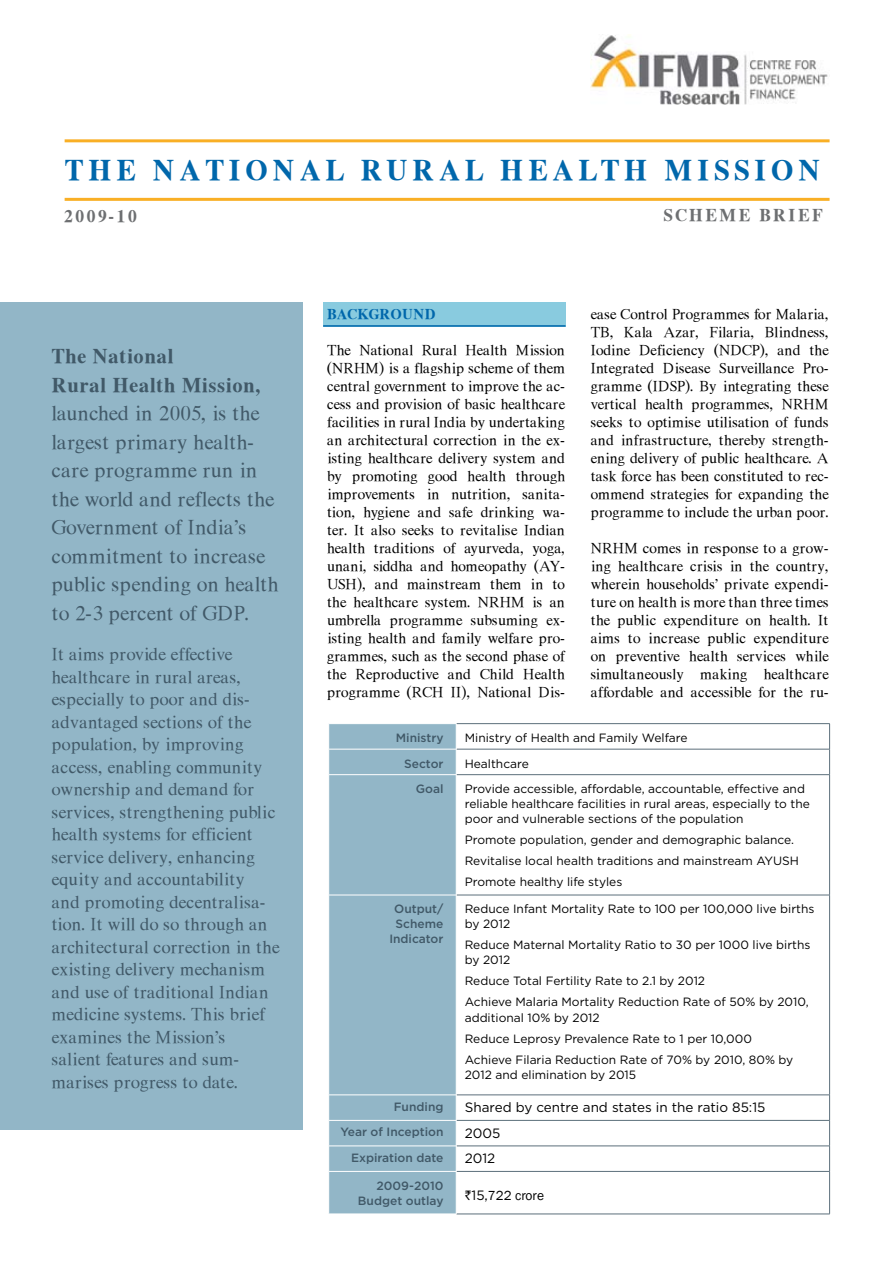
<style>
.page{position:relative;width:893px;height:1263px;background:#fff}
.page>*{position:absolute;margin:0;border:0;box-sizing:border-box;transform-origin:0 0}
.t1{font:700 30px "Mg Open Canonica";letter-spacing:.14em;color:#0067ab}
.t2{font:21px/28.5px "Mg Open Canonica";color:#415968}
.t3{font:700 21px/28.5px "Mg Open Canonica";color:#415968}
.t4{font:18px/22.5px "Mg Open Canonica";color:#415968}
.t5{font:700 18px "Mg Open Canonica";letter-spacing:.11em;color:#6d6f71}
.t6{font:15px/18px "Mg Open Canonica";letter-spacing:-.005em;color:#000;text-align:justify}
.t7{font:700 15px "Mg Open Canonica";color:#0067ab}
.t8{font:13.5px "Gotham HTF";color:#000}
.t9{font:13.5px "Franklin Gothic";color:#000}
.t10{font:12px/21px "Gotham HTF";color:#000}
.t11{font:500 12px/15px "Gotham HTF";color:#415968;text-align:center}
.s1{font-family:"Rupee"}
.s2{font-family:"Gotham HTF"}
</style>
<div class="page">
<div style="left:323px;top:302px;width:243px;height:25px;background:#89cbdf"></div>
<img style="left:590px;top:35px;width:238px;height:69px">
<hr style="left:65px;top:139px;width:764px;height:3px;background:#f9af25">
<hr style="left:65px;top:198px;width:764px;height:3px;background:#f9af25">
<div style="left:0;top:303px;width:302px;height:827px;background:#92b6c7"></div>
<hr style="left:323px;top:325px;width:243px;height:2px;background:#0067ab">
<div style="left:329px;top:724px;width:127px;height:490px;background:#92b6c7"></div>
<hr style="left:456px;top:723px;width:374px;height:1px;background:#5c6f7b">
<hr style="left:456px;top:749px;width:374px;height:1px;background:#5c6f7b">
<svg style="left:829px;top:724px;width:1px;height:50px"></svg>
<hr style="left:456px;top:774px;width:374px;height:1px;background:#5c6f7b">
<hr style="left:829px;top:775px;width:1px;height:120px;background:#5c6f7b">
<hr style="left:456px;top:895px;width:374px;height:1px;background:#5c6f7b">
<hr style="left:829px;top:895px;width:1px;height:200px;background:#5c6f7b">
<hr style="left:456px;top:1094px;width:374px;height:1px;background:#5c6f7b">
<hr style="left:456px;top:1120px;width:374px;height:1px;background:#5c6f7b">
<hr style="left:456px;top:1146px;width:374px;height:1px;background:#5c6f7b">
<svg style="left:829px;top:1095px;width:1px;height:76px"></svg>
<hr style="left:456px;top:1171px;width:374px;height:1px;background:#5c6f7b">
<hr style="left:829px;top:1171px;width:1px;height:43px;background:#5c6f7b">
<hr style="left:456px;top:1214px;width:374px;height:1px;background:#5c6f7b">
<hr style="left:328px;top:749px;width:128px;height:1px;background:#fff">
<hr style="left:328px;top:774px;width:128px;height:1px;background:#fff">
<hr style="left:328px;top:895px;width:128px;height:1px;background:#fff">
<hr style="left:456px;top:895px;width:1px;height:200px;background:#fff">
<hr style="left:328px;top:1094px;width:128px;height:1px;background:#fff">
<hr style="left:328px;top:1120px;width:128px;height:1px;background:#fff">
<hr style="left:328px;top:1146px;width:128px;height:1px;background:#fff">
<hr style="left:328px;top:1171px;width:128px;height:1px;background:#fff">
<hr style="left:456px;top:1171px;width:1px;height:43px;background:#fff">
<h1 class="t1" style="left:66px;top:154px;width:758px">THE NATIONAL RURAL HEALTH MISSION</h1>
<p class="t5" style="left:64px;top:206px;width:75px">2009-10</p>
<p class="t5" style="left:664px;top:206px;width:161px">SCHEME BRIEF</p>
<h2 class="t3" style="left:52px;top:342px;width:211px">The National<br>Rural Health Mission,</h2>
<h2 class="t2" style="left:52px;top:399px;width:229px">launched in 2005, is the largest primary health&shy;care programme run in the world and reflects the<br>Government of India’s commitment to increase public spending on health to 2-3 percent of GDP.</h2>
<p class="t4" style="left:52px;top:643px;width:229px">It aims provide effective healthcare in rural areas, especially to poor and dis&shy;advantaged sections of the population, by improving access, enabling community ownership and demand for services, strengthening public health systems for efficient service delivery, enhancing equity and accountability<br>and promoting decentralisa&shy;tion. It will do so through an architectural correction in the existing delivery mechanism and use of traditional Indian medicine systems. This brief examines the Mission’s salient features and sum&shy;marises progress to date.</p>
<p class="t7" style="left:327px;top:306px;width:110px">BACKGROUND</p>
<p class="t6" style="left:327px;top:341px;width:240px">The National Rural Health Mission (NRHM) is a flagship scheme of them central government to improve the ac&shy;cess and provision of basic healthcare facilities in rural India by undertaking an architectural correction in the ex&shy;isting healthcare delivery system and by promoting good health through improvements in nutrition, sanita&shy;tion, hygiene and safe drinking wa&shy;ter. It also seeks to revitalise Indian health traditions of ayurveda, yoga, unani, siddha and homeopathy (AY-USH), and mainstream them in to the healthcare system. NRHM is an umbrella programme subsuming ex&shy;isting health and family welfare pro&shy;grammes, such as the second phase of the Reproductive and Child Health programme (RCH II), National Dis-</p>
<p class="t6" style="left:591px;top:305px;width:240px">ease Control Programmes for Malaria, TB, Kala Azar, Filaria, Blindness, Iodine Deficiency (NDCP), and the Integrated Disease Surveillance Pro&shy;gramme (IDSP). By integrating these vertical health programmes, NRHM seeks to optimise utilisation of funds and infrastructure, thereby strength&shy;ening delivery of public healthcare. A task force has been constituted to rec&shy;ommend strategies for expanding the programme to include the urban poor.</p>
<p class="t6" style="left:591px;top:539px;width:240px">NRHM comes in response to a grow&shy;ing healthcare crisis in the country, wherein households’ private expendi&shy;ture on health is more than three times the public expenditure on health. It aims to increase public expenditure on preventive health services while simultaneously making healthcare affordable and accessible for the ru-</p>
<p class="t11" style="left:396px;top:730px;width:49px">Ministry</p>
<p class="t10" style="left:465px;top:727px;width:224px">Ministry of Health and Family Welfare</p>
<p class="t11" style="left:404px;top:755px;width:41px">Sector</p>
<p class="t10" style="left:465px;top:753px;width:66px">Healthcare</p>
<p class="t11" style="left:416px;top:781px;width:29px">Goal</p>
<p class="t10" style="left:465px;top:781px;width:347px;line-height:15px">Provide accessible, affordable, accountable, effective and reliable healthcare facilities in rural areas, especially to the poor and vulnerable sections of the population</p>
<p class="t10" style="left:465px;top:829px;width:336px">Promote population, gender and demographic balance.<br>Revitalise local health traditions and mainstream AYUSH<br>Promote healthy life styles</p>
<p class="t11" style="left:389px;top:901px;width:56px">Output/<br>Scheme<br>Indicator</p>
<p class="t10" style="left:465px;top:901px;width:351px;line-height:15px">Reduce Infant Mortality Rate to 100 per 100,000 live births by 2012</p>
<p class="t10" style="left:465px;top:937px;width:347px;line-height:15px">Reduce Maternal Mortality Ratio to 30 per 1000 live births by 2012</p>
<p class="t10" style="left:465px;top:970px;width:345px">Reduce Total Fertility Rate to 2.1 by 2012<br>Achieve Malaria Mortality Reduction Rate of 50% by 2010,</p>
<p class="t10" style="left:465px;top:1006px;width:330px">additional 10% by 2012<br>Reduce Leprosy Prevalence Rate to 1 per 10,000<br>Achieve Filaria Reduction Rate of 70% by 2010, 80% by</p>
<p class="t10" style="left:465px;top:1063px;width:173px">2012 and elimination by 2015</p>
<p class="t11" style="left:394px;top:1099px;width:51px">Funding</p>
<p class="t8" style="left:465px;top:1100px;width:302px">Shared by centre and states in the ratio 85:15</p>
<p class="t11" style="left:340px;top:1124px;width:104px">Year of Inception</p>
<p class="t8" style="left:465px;top:1125px;width:37px">2005</p>
<p class="t11" style="left:351px;top:1150px;width:94px">Expiration date</p>
<p class="t8" style="left:465px;top:1151px;width:32px">2012</p>
<p class="t11" style="left:358px;top:1178px;width:87px;text-align:right">2009-2010<br>Budget outlay</p>
<p class="t9" style="left:465px;top:1187px;width:81px"><span class="s1">`</span><span class="s2">15</span>,722 crore</p>
</div>
